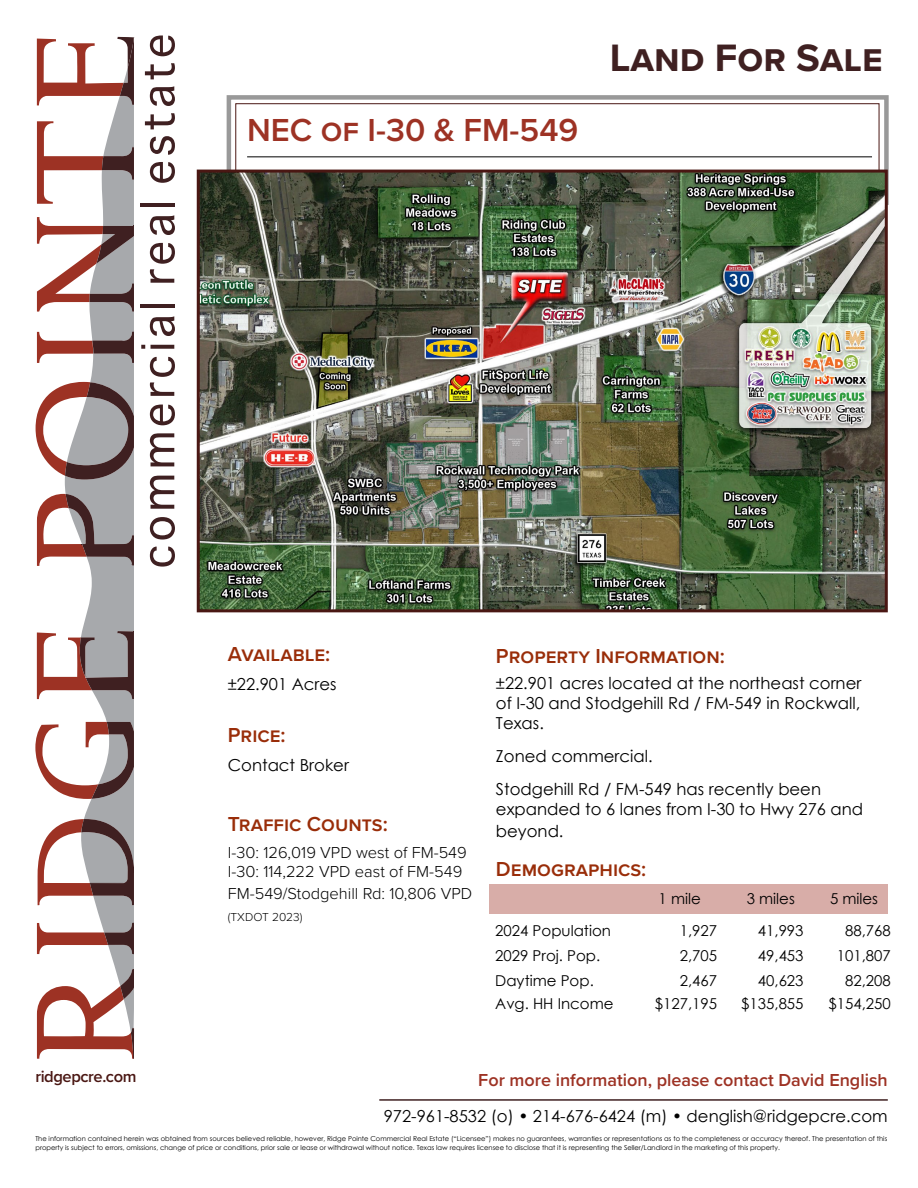
<style>
.page{position:relative;width:918px;height:1188px;background:#fff}
.page>*{position:absolute;margin:0;border:0;box-sizing:border-box;transform-origin:0 0}
.t1{font:700 39.6px "Proxima Nova";color:#3f2021}
.t2{font:600 33px "Proxima Nova";color:#9d3224}
.t3{font:600 21px "Proxima Nova";color:#992d09}
.t4{font:600 18px "Proxima Nova";color:#9d3224}
.t5{font:16.5px/19.8px "Century Gothic";color:#000}
.t6{font:300 16.5px/19.8px "Proxima Nova";color:#000}
.t7{font:600 16.5px "Proxima Nova";color:#4a1713}
.t8{font:15px "Century Gothic";color:#000}
.t9{font:300 12px "Proxima Nova";color:#000}
.t10{font:6.75px/9px "Century Gothic";color:#000}
</style>
<div class="page">
<svg style="left:227px;top:95px;width:662px;height:110px"></svg>
<div style="left:236px;top:104px;width:643px;height:91px;background:#fff"></div>
<div style="left:489px;top:884px;width:399px;height:29px;background:#d8ada8"></div>
<hr style="left:379px;top:1099px;width:509px;height:2px;background:#3f2021">
<hr style="left:247px;top:156px;width:625px;height:1px;background:#000">
<svg style="left:35px;top:36px;width:100px;height:1023px"></svg>
<svg style="left:150px;top:547px;width:25px;height:20px"></svg>
<svg style="left:150px;top:517px;width:25px;height:23px"></svg>
<svg style="left:150px;top:476px;width:24px;height:33px"></svg>
<svg style="left:150px;top:433px;width:24px;height:33px"></svg>
<svg style="left:150px;top:405px;width:25px;height:20px"></svg>
<svg style="left:150px;top:357px;width:25px;height:39px"></svg>
<svg style="left:151px;top:345px;width:23px;height:4px"></svg>
<svg style="left:141px;top:345px;width:4px;height:4px"></svg>
<svg style="left:150px;top:316px;width:25px;height:20px"></svg>
<hr style="left:140px;top:304px;width:34px;height:4px;background:#3f2021">
<svg style="left:150px;top:243px;width:25px;height:40px"></svg>
<svg style="left:150px;top:215px;width:25px;height:20px"></svg>
<hr style="left:140px;top:203px;width:34px;height:4px;background:#3f2021">
<svg style="left:150px;top:162px;width:25px;height:21px"></svg>
<svg style="left:150px;top:136px;width:25px;height:19px"></svg>
<svg style="left:145px;top:113px;width:30px;height:16px"></svg>
<svg style="left:150px;top:86px;width:25px;height:20px"></svg>
<svg style="left:145px;top:63px;width:30px;height:16px"></svg>
<svg style="left:150px;top:35px;width:25px;height:21px"></svg>
<div style="left:128px;top:30px;width:10px;height:7px;background:#fff"></div>
<img style="left:201px;top:174px;width:683px;height:434px">
<div style="left:197px;top:170px;width:691px;height:442px;border:3px solid #4a1713"></div>
<h2 class="t2" style="left:247px;top:105px;width:333px">NEC of I-30 &amp; FM-549</h2>
<h1 class="t1" style="left:610px;top:28px;width:274px">Land For Sale</h1>
<h3 class="t7" style="left:35px;top:1064px;width:103px">ridgepcre.com</h3>
<h3 class="t3" style="left:228px;top:639px;width:104px">Available:</h3>
<h3 class="t5" style="left:228px;top:674px;width:110px">±22.901 Acres</h3>
<h3 class="t3" style="left:228px;top:720px;width:59px">Price:</h3>
<h3 class="t5" style="left:228px;top:755px;width:123px">Contact Broker</h3>
<h3 class="t3" style="left:228px;top:808px;width:162px">Traffic Counts:</h3>
<h3 class="t6" style="left:228px;top:841px;width:241px">I-30: 126,019 VPD west of FM-549<br>I-30: 114,222 VPD east of FM-549</h3>
<h3 class="t6" style="left:228px;top:883px;width:246px">FM-549/Stodgehill Rd: 10,806 VPD</h3>
<h3 class="t9" style="left:228px;top:908px;width:76px">(TXDOT 2023)</h3>
<h3 class="t3" style="left:496px;top:640px;width:231px">Property Information:</h3>
<h3 class="t5" style="left:496px;top:673px;width:367px;text-align:justify">±22.901 acres located at the northeast corner of I-30 and Stodgehill Rd / FM-549 in Rockwall, Texas.</h3>
<h3 class="t5" style="left:496px;top:739px;width:327px;line-height:33.3px">Zoned commercial.<br>Stodgehill Rd / FM-549 has recently been</h3>
<h3 class="t5" style="left:496px;top:798px;width:369px;line-height:21.6px">expanded to 6 lanes from I-30 to Hwy 276 and beyond.</h3>
<h3 class="t3" style="left:496px;top:853px;width:152px">Demographics:</h3>
<h3 class="t8" style="left:659px;top:888px;width:44px">1 mile</h3>
<h3 class="t8" style="left:747px;top:888px;width:50px">3 miles</h3>
<h3 class="t8" style="left:830px;top:888px;width:50px">5 miles</h3>
<h3 class="t8" style="left:495px;top:920px;width:117px">2024 Population</h3>
<h3 class="t8" style="left:680px;top:920px;width:39px">1,927</h3>
<h3 class="t8" style="left:758px;top:920px;width:47px">41,993</h3>
<h3 class="t8" style="left:845px;top:920px;width:47px">88,768</h3>
<h3 class="t8" style="left:495px;top:945px;width:107px">2029 Proj. Pop.</h3>
<h3 class="t8" style="left:680px;top:945px;width:39px">2,705</h3>
<h3 class="t8" style="left:758px;top:945px;width:47px">49,453</h3>
<h3 class="t8" style="left:837px;top:945px;width:56px">101,807</h3>
<h3 class="t8" style="left:495px;top:970px;width:100px">Daytime Pop.</h3>
<h3 class="t8" style="left:680px;top:970px;width:39px">2,467</h3>
<h3 class="t8" style="left:758px;top:970px;width:47px">40,623</h3>
<h3 class="t8" style="left:845px;top:970px;width:47px">82,208</h3>
<h3 class="t8" style="left:495px;top:993px;width:120px">Avg. HH Income</h3>
<h3 class="t8" style="left:655px;top:993px;width:64px">$127,195</h3>
<h3 class="t8" style="left:741px;top:993px;width:64px">$135,855</h3>
<h3 class="t8" style="left:829px;top:993px;width:64px">$154,250</h3>
<h3 class="t4" style="left:478px;top:1067px;width:411px">For more information, please contact David English</h3>
<h3 class="t5" style="left:384px;top:1106px;width:505px">972-961-8532 (o) • 214-676-6424 (m) • denglish@ridgepcre.com</h3>
<p class="t10" style="left:35px;top:1134px;width:853px">The information contained herein was obtained from sources believed reliable, however, Ridge Pointe Commercial Real Estate (“Licensee”) makes no guarantees, warranties or representations as to the completeness or accuracy thereof. The presentation of this property is subject to errors, omissions, change of price or conditions, prior sale or lease or withdrawal without notice. Texas law requires licensee to disclose that it is representing the Seller/Landlord in the marketing of this property.</p>
</div>
